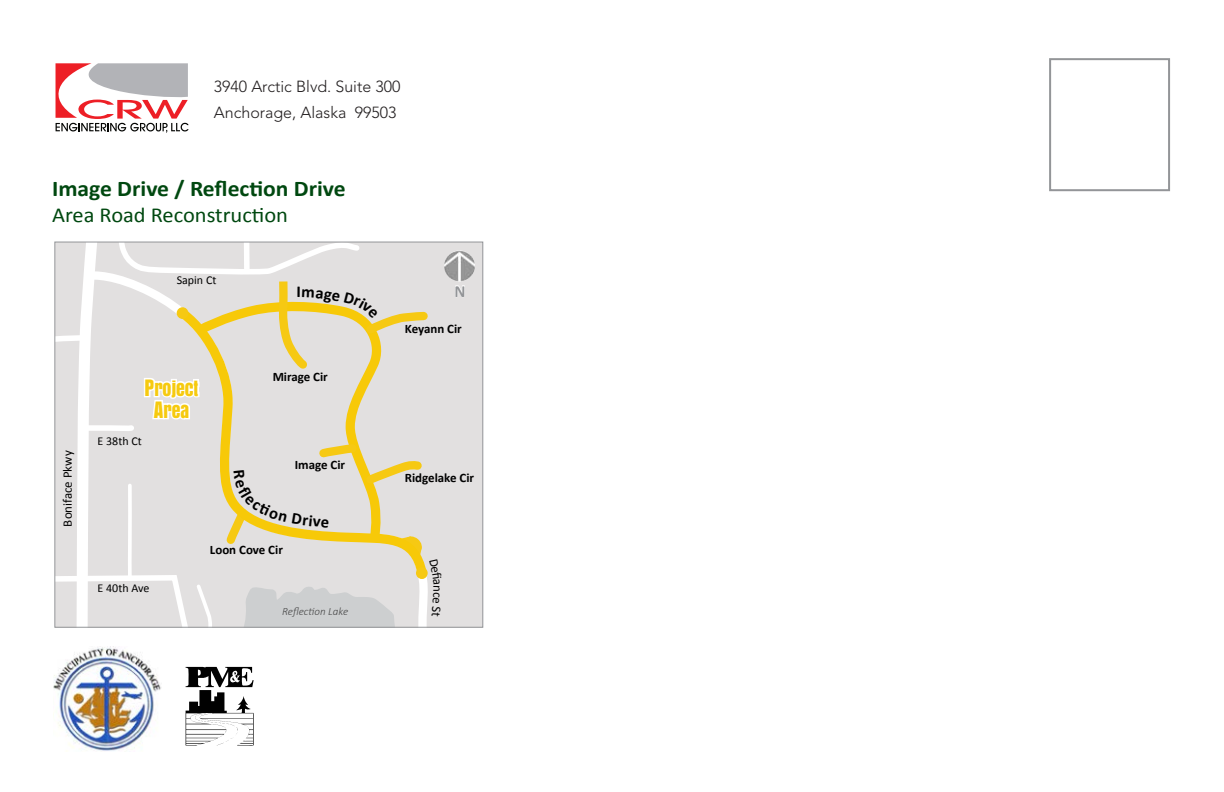
<style>
.page{position:relative;width:1224px;height:792px;background:#fff}
.page>*{position:absolute;margin:0;border:0;box-sizing:border-box;transform-origin:0 0}
.t1{font:700 22.4px "Calibri";color:#004810;scale:1.05 1}
.t2{font:21.4px "Calibri";color:#004810;scale:1.05 1}
.t3{font:17.8px/22px "Anton";color:#f6ca0f;text-align:center}
.t4{font:700 16.8px "Calibri";color:#939598}
.t5{font:700 16.6px "Calibri";color:#000}
.t6{font:300 16px "Avenir LT Std";color:#231f20}
.t7{font:700 13px "Calibri";color:#000}
.t8{font:13px "Calibri";color:#000}
.t9{font:12px "Calibri";color:#000}
.t10{font:italic 300 11px "Calibri";color:#474747}
.s1{font-size:21px}
</style>
<div class="page">
<svg style="left:56px;top:63px;width:133px;height:70px"></svg>
<img style="left:186px;top:667px;width:68px;height:20px">
<img style="left:53px;top:647px;width:108px;height:104px">
<div style="left:55px;top:242px;width:428px;height:385px;background:#e2e0e0"></div>
<img style="left:444px;top:250px;width:28px;height:32px">
<svg style="left:455px;top:285px;width:10px;height:12px"></svg>
<div style="left:1049px;top:58px;width:121px;height:133px;border:2px solid #939598"></div>
<svg style="left:55px;top:242px;width:387px;height:385px"></svg>
<p class="t6" style="left:214px;top:77px;width:188px">3940 Arctic Blvd. Suite 300</p>
<p class="t6" style="left:214px;top:103px;width:184px">Anchorage, Alaska 99503</p>
<p class="t1" style="left:52px;top:174px;width:281px">Image Drive / Reflection Drive</p>
<p class="t2" style="left:52px;top:201px;width:226px">Area Road Reconstruction</p>
<p class="t9" style="left:177px;top:272px;width:41px">Sapin Ct</p>
<p class="t5" style="left:297px;top:281px;width:6px">I</p>
<p class="t8" style="left:59px;top:527px;width:78px;rotate:-90deg">Boniface Pkwy</p>
<p class="t3" style="left:144px;top:377px;width:56px"><span class="s1">P</span>ROJECT<br><span class="s1">A</span>REA</p>
<p class="t9" style="left:98px;top:433px;width:46px">E 38th Ct</p>
<p class="t7" style="left:273px;top:368px;width:57px">Mirage Cir</p>
<p class="t7" style="left:295px;top:456px;width:52px">Image Cir</p>
<p class="t9" style="left:98px;top:580px;width:53px">E 40th Ave</p>
<p class="t7" style="left:210px;top:542px;width:74px">Loon Cove Cir</p>
<p class="t10" style="left:282px;top:605px;width:68px">Reflection Lake</p>
<p class="t4" style="left:454px;top:280px;width:13px">N</p>
<p class="t7" style="left:405px;top:321px;width:58px">Keyann Cir</p>
<p class="t7" style="left:405px;top:470px;width:71px">Ridgelake Cir</p>
</div>
